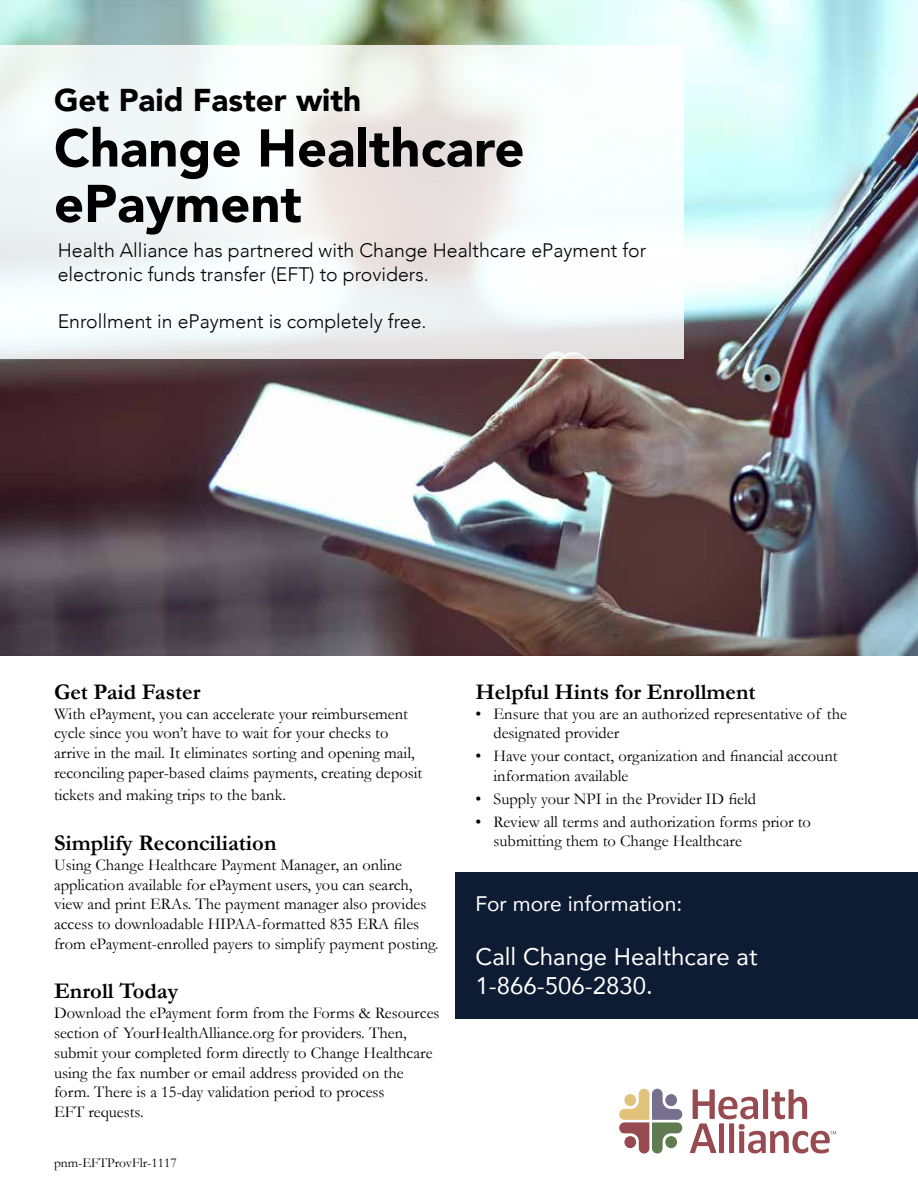
<style>
.page{position:relative;width:918px;height:1188px;background:#fff}
.page>*{position:absolute;margin:0;border:0;box-sizing:border-box;transform-origin:0 0}
.t1{font:900 52.5px/55.5px "Avenir";color:#000}
.t2{font:900 31.5px "Avenir";color:#000}
.t3{font:24px/28.8px "Avenir";color:#fff}
.t4{font:700 22.5px "Garamond";color:#000}
.t5{font:21px "Avenir";color:#fff}
.t6{font:300 19.5px/23.4px "Avenir";color:#000}
.t7{font:16.5px/19.8px "Garamond";color:#000}
.t8{font:13.5px "Garamond";color:#000}
</style>
<div class="page">
<div style="left:456px;top:872px;width:462px;height:146px;background:#0d1c33"></div>
<svg style="left:619px;top:1089px;width:63px;height:64px"></svg>
<svg style="left:690px;top:1089px;width:146px;height:64px"></svg>
<img style="left:0;top:0;width:918px;height:656px">
<svg style="left:0;top:45px;width:684px;height:313px;fill:#f2f8f8"></svg>
<h2 class="t2" style="left:54px;top:73px;width:309px">Get Paid Faster with</h2>
<h1 class="t1" style="left:54px;top:119px;width:472px">Change Healthcare ePayment</h1>
<p class="t6" style="left:58px;top:239px;width:590px">Health Alliance has partnered with Change Healthcare ePayment for electronic funds transfer (EFT) to providers.</p>
<p class="t6" style="left:58px;top:309px;width:370px">Enrollment in ePayment is completely free.</p>
<h3 class="t4" style="left:54px;top:678px;width:148px">Get Paid Faster</h3>
<p class="t7" style="left:54px;top:703px;width:370px">With ePayment, you can accelerate your reimbursement cycle since you won’t have to wait for your checks to arrive in the mail. It eliminates sorting and opening mail, reconciling paper-based claims payments, creating deposit</p>
<p class="t7" style="left:54px;top:785px;width:234px">tickets and making trips to the bank.</p>
<h3 class="t4" style="left:54px;top:829px;width:224px">Simplify Reconciliation</h3>
<p class="t7" style="left:54px;top:854px;width:386px">Using Change Healthcare Payment Manager, an online application available for ePayment users, you can search, view and print ERAs. The payment manager also provides access to downloadable HIPAA-formatted 835 ERA files from ePayment-enrolled payers to simplify payment posting.</p>
<h3 class="t4" style="left:54px;top:978px;width:126px">Enroll Today</h3>
<p class="t7" style="left:54px;top:1003px;width:387px">Download the ePayment form from the Forms &amp; Resources section of YourHealthAlliance.org for providers. Then, submit your completed form directly to Change Healthcare using the fax number or email address provided on the form. There is a 15-day validation period to process<br>EFT requests.</p>
<p class="t8" style="left:54px;top:1155px;width:124px">pnm-EFTProvFlr-1117</p>
<h3 class="t4" style="left:476px;top:678px;width:282px">Helpful Hints for Enrollment</h3>
<p class="t7" style="left:494px;top:703px;width:355px;text-indent:-18px">• Ensure that you are an authorized representative of the designated provider</p>
<p class="t7" style="left:494px;top:746px;width:346px;text-indent:-18px">• Have your contact, organization and financial account information available</p>
<p class="t7" style="left:476px;top:788px;width:282px">• Supply your NPI in the Provider ID field</p>
<p class="t7" style="left:494px;top:811px;width:319px;text-indent:-18px">• Review all terms and authorization forms prior to submitting them to Change Healthcare</p>
<p class="t5" style="left:476px;top:887px;width:208px">For more information:</p>
<h3 class="t3" style="left:476px;top:942px;width:283px">Call Change Healthcare at<br>1-866-506-2830.</h3>
</div>
